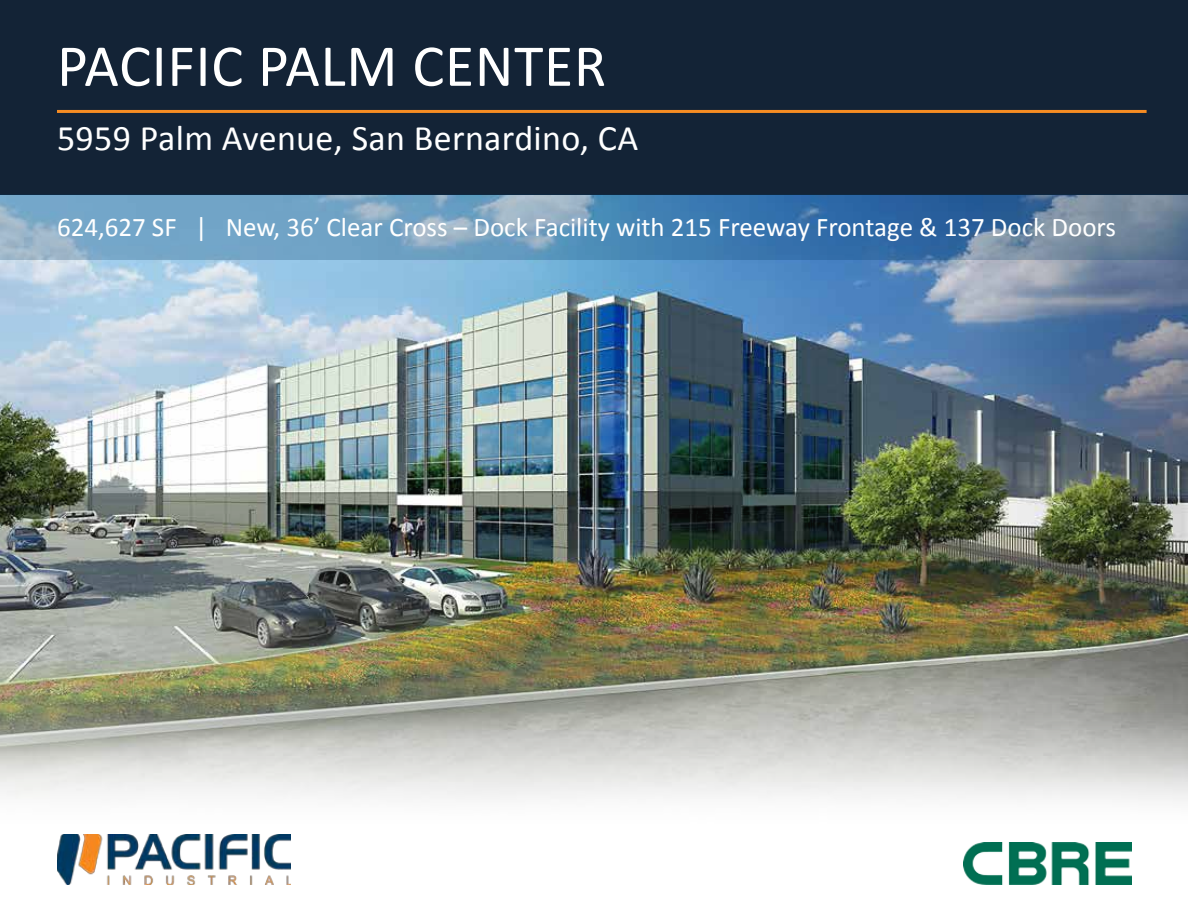
<style>
.page{position:relative;width:1188px;height:918px;background:#fff}
.page>*{position:absolute;margin:0;border:0;box-sizing:border-box;transform-origin:0 0}
.t1{font:60px "Calibri";letter-spacing:.01em;color:#fff}
.t2{font:36px "Calibri";letter-spacing:.01em;color:#fff}
.t3{font:27px "Calibri";color:#fff}
</style>
<div class="page">
<div style="left:0;top:0;width:1188px;height:196px;background:#132336"></div>
<img style="left:0;top:260px;width:1188px;height:541px">
<svg style="left:0;top:194px;width:1188px;height:66px;background:#608db4"></svg>
<img style="left:57px;top:835px;width:233px;height:50px">
<img style="left:964px;top:843px;width:167px;height:42px">
<hr style="left:57px;top:110px;width:1090px;height:3px;background:#f68c23">
<h1 class="t1" style="left:57px;top:28px;width:551px">PACIFIC PALM CENTER</h1>
<h2 class="t2" style="left:57px;top:116px;width:583px">5959 Palm Avenue, San Bernardino, CA</h2>
<p class="t3" style="left:57px;top:210px;width:1061px">624,627 SF | New, 36’ Clear Cross – Dock Facility with 215 Freeway Frontage &amp; 137 Dock Doors</p>
</div>
